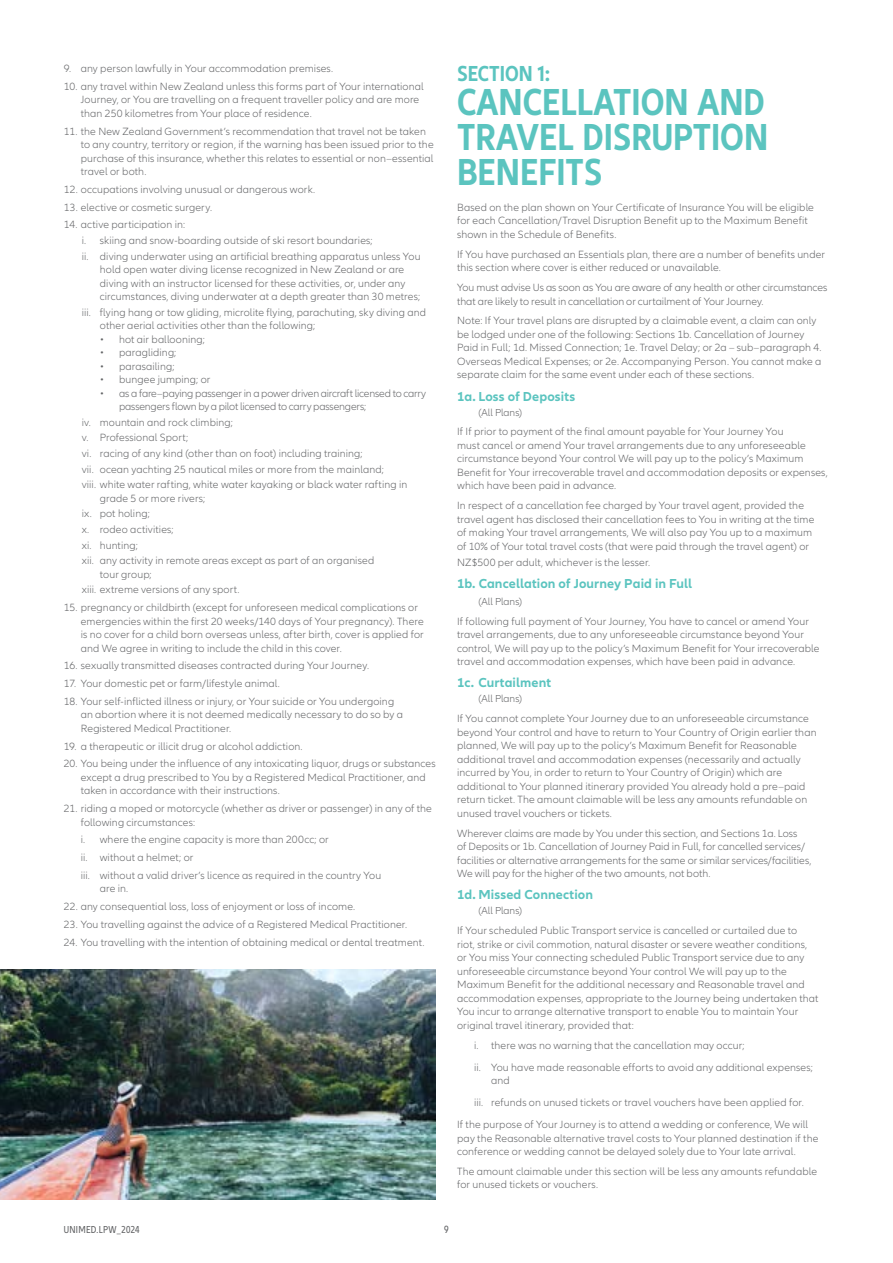
<style>
.page{position:relative;width:893px;height:1263px;background:#fff}
.page>*{position:absolute;margin:0;border:0;box-sizing:border-box;transform-origin:0 0}
.t1{font:700 condensed 39px/34.5px "Allianz Neo";color:#5bc4bf;text-align:justify}
.t2{font:700 condensed 22.5px "Allianz Neo";color:#5bc4bf}
.t3{font:700 13.5px "Allianz Neo";letter-spacing:.01em;color:#5bc4bf}
.t4{font:300 10.8px/13.5px "Allianz Neo";letter-spacing:.01em;color:#636466}
.t5{font:300 10.8px/13.5px "Allianz Neo";letter-spacing:-.02em;color:#636466}
.t6{font:condensed 10.8px "Allianz Neo";color:#636466}
.t7{font:300 10.5px "Allianz Neo";color:#636466}
.t8{font:condensed 10.5px "Allianz Neo";letter-spacing:.03em;color:#636466}
</style>
<div class="page">
<img style="left:0;top:969px;width:436px;height:230px">
<p class="t4" style="left:64px;top:62px;width:271px">9. any person lawfully in Your accommodation premises.</p>
<p class="t4" style="left:81px;top:80px;width:344px;text-indent:-17px">10. any travel within New Zealand unless this forms part of Your international<br>Journey, or You are travelling on a frequent traveller policy and are more than 250 kilometres from Your place of residence.</p>
<p class="t4" style="left:81px;top:125px;width:354px;text-indent:-17px">11. the New Zealand Government’s recommendation that travel not be taken to any country, territory or region, if the warning has been issued prior to the purchase of this insurance, whether this relates to essential or non–essential travel or both.</p>
<p class="t4" style="left:64px;top:183px;width:253px">12. occupations involving unusual or dangerous work.</p>
<p class="t4" style="left:64px;top:201px;width:150px">13. elective or cosmetic surgery.</p>
<p class="t4" style="left:82px;top:217px;width:340px;line-height:15.6px;text-indent:-18px">14. active participation in:<br>i. skiing and snow-boarding outside of ski resort boundaries;<br>ii. diving underwater using an artificial breathing apparatus unless You</p>
<p class="t4" style="left:100px;top:263px;width:322px">hold open water diving license recognized in New Zealand or are diving with an instructor licensed for these activities, or, under any circumstances, diving underwater at a depth greater than 30 metres;</p>
<p class="t4" style="left:100px;top:306px;width:328px;text-indent:-18px">iii. flying hang or tow gliding, microlite flying, parachuting, sky diving and other aerial activities other than the following;</p>
<p class="t4" style="left:100px;top:333px;width:107px">• hot air ballooning;</p>
<p class="t4" style="left:100px;top:346px;width:78px">• paragliding;</p>
<p class="t4" style="left:100px;top:360px;width:76px">• parasailing;</p>
<p class="t4" style="left:100px;top:373px;width:112px">• bungee jumping; or</p>
<p class="t5" style="left:119px;top:387px;width:309px;text-indent:-19px">• as a fare–paying passenger in a power driven aircraft licensed to carry passengers flown by a pilot licensed to carry passengers;</p>
<p class="t4" style="left:82px;top:415px;width:327px;line-height:15.6px">iv. mountain and rock climbing;<br>v. Professional Sport;<br>vi. racing of any kind (other than on foot) including training;<br>vii. ocean yachting 25 nautical miles or more from the mainland;<br>viii. white water rafting, white water kayaking or black water rafting in</p>
<p class="t4" style="left:82px;top:491px;width:294px;line-height:15.6px;text-indent:18px">grade 5 or more rivers;<br>ix. pot holing;<br>x. rodeo activities;<br>xi. hunting;<br>xii. any activity in remote areas except as part of an organised</p>
<p class="t4" style="left:82px;top:567px;width:159px;line-height:15.6px;text-indent:18px">tour group;<br>xiii. extreme versions of any sport.</p>
<p class="t4" style="left:81px;top:601px;width:345px;text-indent:-17px">15. pregnancy or childbirth (except for unforeseen medical complications or emergencies within the first 20 weeks/140 days of Your pregnancy). There is no cover for a child born overseas unless, after birth, cover is applied for and We agree in writing to include the child in this cover.</p>
<p class="t4" style="left:64px;top:659px;width:307px">16. sexually transmitted diseases contracted during Your Journey.</p>
<p class="t4" style="left:64px;top:677px;width:218px">17. Your domestic pet or farm/lifestyle animal.</p>
<p class="t4" style="left:81px;top:695px;width:324px;text-indent:-17px">18. Your self-inflicted illness or injury, or Your suicide or You undergoing an abortion where it is not deemed medically necessary to do so by a<br>Registered Medical Practitioner.</p>
<p class="t4" style="left:64px;top:740px;width:240px">19. a therapeutic or illicit drug or alcohol addiction.</p>
<p class="t4" style="left:81px;top:757px;width:357px;text-indent:-17px">20. You being under the influence of any intoxicating liquor, drugs or substances except a drug prescribed to You by a Registered Medical Practitioner, and taken in accordance with their instructions.</p>
<p class="t4" style="left:81px;top:802px;width:353px;text-indent:-17px">21. riding a moped or motorcycle (whether as driver or passenger) in any of the following circumstances:</p>
<p class="t4" style="left:81px;top:831px;width:302px;line-height:17.7px">i. where the engine capacity is more than 200cc; or<br>ii. without a helmet; or<br>iii. without a valid driver’s licence as required in the country You</p>
<p class="t4" style="left:100px;top:882px;width:30px">are in.</p>
<p class="t4" style="left:64px;top:900px;width:293px">22. any consequential loss, loss of enjoyment or loss of income.</p>
<p class="t4" style="left:64px;top:918px;width:345px">23. You travelling against the advice of a Registered Medical Practitioner.</p>
<p class="t4" style="left:64px;top:936px;width:362px">24. You travelling with the intention of obtaining medical or dental treatment.</p>
<h2 class="t2" style="left:457px;top:60px;width:94px">SECTION 1:</h2>
<h1 class="t1" style="left:457px;top:86px;width:313px">CANCELLATION AND TRAVEL DISRUPTION BENEFITS</h1>
<p class="t4" style="left:457px;top:201px;width:358px">Based on the plan shown on Your Certificate of Insurance You will be eligible for each Cancellation/Travel Disruption Benefit up to the Maximum Benefit shown in the Schedule of Benefits.</p>
<p class="t4" style="left:457px;top:248px;width:369px">If You have purchased an Essentials plan, there are a number of benefits under this section where cover is either reduced or unavailable.</p>
<p class="t4" style="left:457px;top:281px;width:372px">You must advise Us as soon as You are aware of any health or other circumstances that are likely to result in cancellation or curtailment of Your Journey.</p>
<p class="t4" style="left:457px;top:314px;width:366px">Note: If Your travel plans are disrupted by a claimable event, a claim can only be lodged under one of the following: Sections 1b. Cancellation of Journey Paid in Full; 1d. Missed Connection; 1e. Travel Delay; or 2a – sub–paragraph 4.<br>Overseas Medical Expenses; or 2e. Accompanying Person. You cannot make a separate claim for the same event under each of these sections.</p>
<p class="t3" style="left:457px;top:388px;width:120px">1a. Loss of Deposits</p>
<p class="t7" style="left:478px;top:406px;width:45px">(All Plans)</p>
<p class="t4" style="left:457px;top:425px;width:372px">If If prior to payment of the final amount payable for Your Journey You<br>must cancel or amend Your travel arrangements due to any unforeseeable circumstance beyond Your control We will pay up to the policy’s Maximum Benefit for Your irrecoverable travel and accommodation deposits or expenses, which have been paid in advance.</p>
<p class="t4" style="left:457px;top:499px;width:359px">In respect of a cancellation fee charged by Your travel agent, provided the travel agent has disclosed their cancellation fees to You in writing at the time of making Your travel arrangements, We will also pay You up to a maximum of 10% of Your total travel costs (that were paid through the travel agent) or</p>
<p class="t4" style="left:457px;top:555px;width:195px">NZ$500 per adult, whichever is the lesser.</p>
<p class="t3" style="left:457px;top:575px;width:236px">1b. Cancellation of Journey Paid in Full</p>
<p class="t7" style="left:478px;top:595px;width:45px">(All Plans)</p>
<p class="t4" style="left:457px;top:615px;width:364px">If following full payment of Your Journey, You have to cancel or amend Your travel arrangements, due to any unforeseeable circumstance beyond Your control, We will pay up to the policy’s Maximum Benefit for Your irrecoverable travel and accommodation expenses, which have been paid in advance.</p>
<p class="t3" style="left:457px;top:675px;width:95px">1c. Curtailment</p>
<p class="t7" style="left:478px;top:693px;width:45px">(All Plans)</p>
<p class="t4" style="left:457px;top:712px;width:361px">If You cannot complete Your Journey due to an unforeseeable circumstance beyond Your control and have to return to Your Country of Origin earlier than planned, We will pay up to the policy’s Maximum Benefit for Reasonable additional travel and accommodation expenses (necessarily and actually incurred by You, in order to return to Your Country of Origin) which are additional to Your planned itinerary provided You already hold a pre–paid return ticket. The amount claimable will be less any amounts refundable on unused travel vouchers or tickets.</p>
<p class="t4" style="left:457px;top:826px;width:356px">Wherever claims are made by You under this section, and Sections 1a. Loss<br>of Deposits or 1b. Cancellation of Journey Paid in Full, for cancelled services/ facilities or alternative arrangements for the same or similar services/facilities, We will pay for the higher of the two amounts, not both.</p>
<p class="t3" style="left:457px;top:887px;width:137px">1d. Missed Connection</p>
<p class="t7" style="left:478px;top:905px;width:45px">(All Plans)</p>
<p class="t4" style="left:457px;top:924px;width:363px">If Your scheduled Public Transport service is cancelled or curtailed due to<br>riot, strike or civil commotion, natural disaster or severe weather conditions, or You miss Your connecting scheduled Public Transport service due to any unforeseeable circumstance beyond Your control We will pay up to the Maximum Benefit for the additional necessary and Reasonable travel and accommodation expenses, appropriate to the Journey being undertaken that You incur to arrange alternative transport to enable You to maintain Your original travel itinerary, provided that:</p>
<p class="t4" style="left:474px;top:1034px;width:340px;line-height:22px">i. there was no warning that the cancellation may occur;<br>ii. You have made reasonable efforts to avoid any additional expenses;</p>
<p class="t4" style="left:491px;top:1074px;width:20px">and</p>
<p class="t4" style="left:474px;top:1096px;width:331px">iii. refunds on unused tickets or travel vouchers have been applied for.</p>
<p class="t4" style="left:457px;top:1118px;width:353px">If the purpose of Your Journey is to attend a wedding or conference, We will</p>
<p class="t4" style="left:457px;top:1131px;width:363px">pay the Reasonable alternative travel costs to Your planned destination if the conference or wedding cannot be delayed solely due to Your late arrival.</p>
<p class="t4" style="left:457px;top:1165px;width:361px">The amount claimable under this section will be less any amounts refundable for unused tickets or vouchers.</p>
<p class="t8" style="left:64px;top:1223px;width:77px">UNIMED.LPW_2024</p>
<p class="t6" style="left:444px;top:1223px;width:6px">9</p>
</div>
